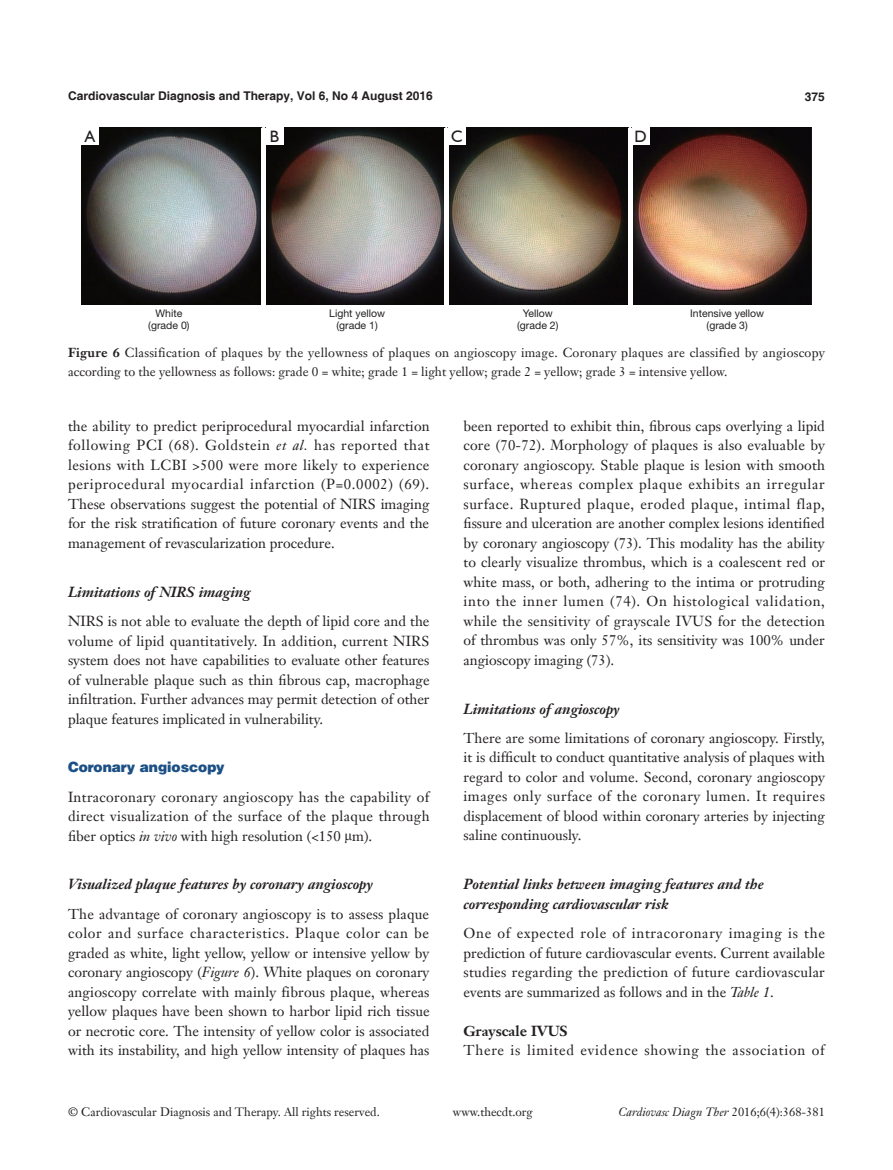
<style>
.page{position:relative;width:893px;height:1170px;background:#fff}
.page>*{position:absolute;margin:0;border:0;box-sizing:border-box;transform-origin:0 0}
.t1{font:16.5px "Humanist 521 BT";color:#231f20}
.t2{font:14.25px/19.5px "Janson Text LT";color:#231f20;text-align:justify}
.t3{font:italic 700 14.25px/19.5px "Janson Text LT";color:#231f20}
.t4{font:14.25px "Janson Text LT";letter-spacing:.05em;color:#231f20}
.t5{font:900 14.25px "Helvetica";color:#1c5085}
.t6{font:700 14.25px "Janson Text LT";color:#231f20}
.t7{font:12.75px/19.5px "Janson Text LT";letter-spacing:.02em;color:#231f20}
.t8{font:12px "Janson Text LT";color:#231f20}
.t9{font:700 12px "Helvetica";color:#231f20}
.t10{font:italic 12px "Janson Text LT";color:#231f20}
.t11{font:10.5px/12px "Helvetica Neue LT Pro";color:#231f20;text-align:center}
.s1{font-weight:700}
.s2{font-style:italic}
.s3{font-family:"Times New Roman"}
.s4{font-style:normal}
</style>
<div class="page">
<img style="left:81px;top:128px;width:730px;height:176px">
<hr style="left:262px;top:128px;width:4px;height:176px;background:#fff">
<hr style="left:444px;top:128px;width:4px;height:176px;background:#fff">
<hr style="left:628px;top:128px;width:4px;height:176px;background:#fff">
<div style="left:266px;top:128px;width:17px;height:17px;background:#fff"></div>
<div style="left:81px;top:128px;width:17px;height:17px;background:#fff"></div>
<div style="left:448px;top:128px;width:17px;height:17px;background:#fff"></div>
<div style="left:632px;top:128px;width:17px;height:17px;background:#fff"></div>
<p class="t9" style="left:68px;top:88px;width:366px">Cardiovascular Diagnosis and Therapy, Vol 6, No 4 August 2016</p>
<p class="t9" style="left:805px;top:89px;width:22px">375</p>
<p class="t1" style="left:85px;top:126px;width:12px">A</p>
<p class="t1" style="left:270px;top:126px;width:11px">B</p>
<p class="t1" style="left:451px;top:126px;width:13px">C</p>
<p class="t1" style="left:635px;top:126px;width:14px">D</p>
<p class="t11" style="left:148px;top:307px;width:43px">White (grade 0)</p>
<p class="t11" style="left:517px;top:307px;width:43px">Yellow (grade 2)</p>
<p class="t11" style="left:690px;top:307px;width:75px">Intensive yellow (grade 3)</p>
<p class="t11" style="left:329px;top:307px;width:57px">Light yellow (grade 1)</p>
<p class="t7" style="left:68px;top:342px;width:758px"><span class="s1">Figure 6</span> Classification of plaques by the yellowness of plaques on angioscopy image. Coronary plaques are classified by angioscopy according to the yellowness as follows: grade 0 = white; grade 1 = light yellow; grade 2 = yellow; grade 3 = intensive yellow.</p>
<p class="t2" style="left:68px;top:416px;width:363px">the ability to predict periprocedural myocardial infarction following PCI (68). Goldstein <span class="s2">et al.</span> has reported that lesions with LCBI &gt;500 were more likely to experience periprocedural myocardial infarction (P=0.0002) (69).<br>These observations suggest the potential of NIRS imaging for the risk stratification of future coronary events and the management of revascularization procedure.</p>
<p class="t3" style="left:68px;top:582px;width:184px">Limitations of NIRS imaging</p>
<p class="t2" style="left:68px;top:611px;width:363px">NIRS is not able to evaluate the depth of lipid core and the volume of lipid quantitatively. In addition, current NIRS system does not have capabilities to evaluate other features of vulnerable plaque such as thin fibrous cap, macrophage infiltration. Further advances may permit detection of other plaque features implicated in vulnerability.</p>
<p class="t5" style="left:68px;top:758px;width:158px">Coronary angioscopy</p>
<p class="t2" style="left:68px;top:786px;width:363px">Intracoronary coronary angioscopy has the capability of direct visualization of the surface of the plaque through fiber optics <span class="s2">in vivo</span> with high resolution (&lt;150 <span class="s3">μ</span>m).</p>
<p class="t3" style="left:68px;top:874px;width:306px">Visualized plaque features by coronary angioscopy</p>
<p class="t2" style="left:68px;top:903px;width:363px">The advantage of coronary angioscopy is to assess plaque color and surface characteristics. Plaque color can be graded as white, light yellow, yellow or intensive yellow by coronary angioscopy (<span class="s2">Figure 6</span>). White plaques on coronary angioscopy correlate with mainly fibrous plaque, whereas yellow plaques have been shown to harbor lipid rich tissue or necrotic core. The intensity of yellow color is associated with its instability, and high yellow intensity of plaques has</p>
<p class="t2" style="left:463px;top:416px;width:363px">been reported to exhibit thin, fibrous caps overlying a lipid core (70-72). Morphology of plaques is also evaluable by coronary angioscopy. Stable plaque is lesion with smooth surface, whereas complex plaque exhibits an irregular surface. Ruptured plaque, eroded plaque, intimal flap, fissure and ulceration are another complex lesions identified by coronary angioscopy (73). This modality has the ability to clearly visualize thrombus, which is a coalescent red or white mass, or both, adhering to the intima or protruding into the inner lumen (74). On histological validation, while the sensitivity of grayscale IVUS for the detection of thrombus was only 57%, its sensitivity was 100% under angioscopy imaging (73).</p>
<p class="t3" style="left:463px;top:698px;width:158px">Limitations of angioscopy</p>
<p class="t2" style="left:463px;top:728px;width:363px">There are some limitations of coronary angioscopy. Firstly, it is difficult to conduct quantitative analysis of plaques with regard to color and volume. Second, coronary angioscopy images only surface of the coronary lumen. It requires displacement of blood within coronary arteries by injecting saline continuously.</p>
<p class="t3" style="left:463px;top:874px;width:302px">Potential links between imaging features and the corresponding cardiovascular risk</p>
<p class="t2" style="left:463px;top:923px;width:363px">One of expected role of intracoronary imaging is the prediction of future cardiovascular events. Current available studies regarding the prediction of future cardiovascular events are summarized as follows and in the <span class="s2">Table 1</span>.</p>
<p class="t6" style="left:463px;top:1021px;width:106px">Grayscale IVUS</p>
<p class="t4" style="left:463px;top:1040px;width:363px">There is limited evidence showing the association of</p>
<p class="t8" style="left:68px;top:1104px;width:313px">© Cardiovascular Diagnosis and Therapy. All rights reserved.</p>
<p class="t8" style="left:453px;top:1104px;width:81px">www.thecdt.org</p>
<p class="t10" style="left:619px;top:1104px;width:208px">Cardiovasc Diagn Ther <span class="s4">2016;6(4):368-381</span></p>
</div>
